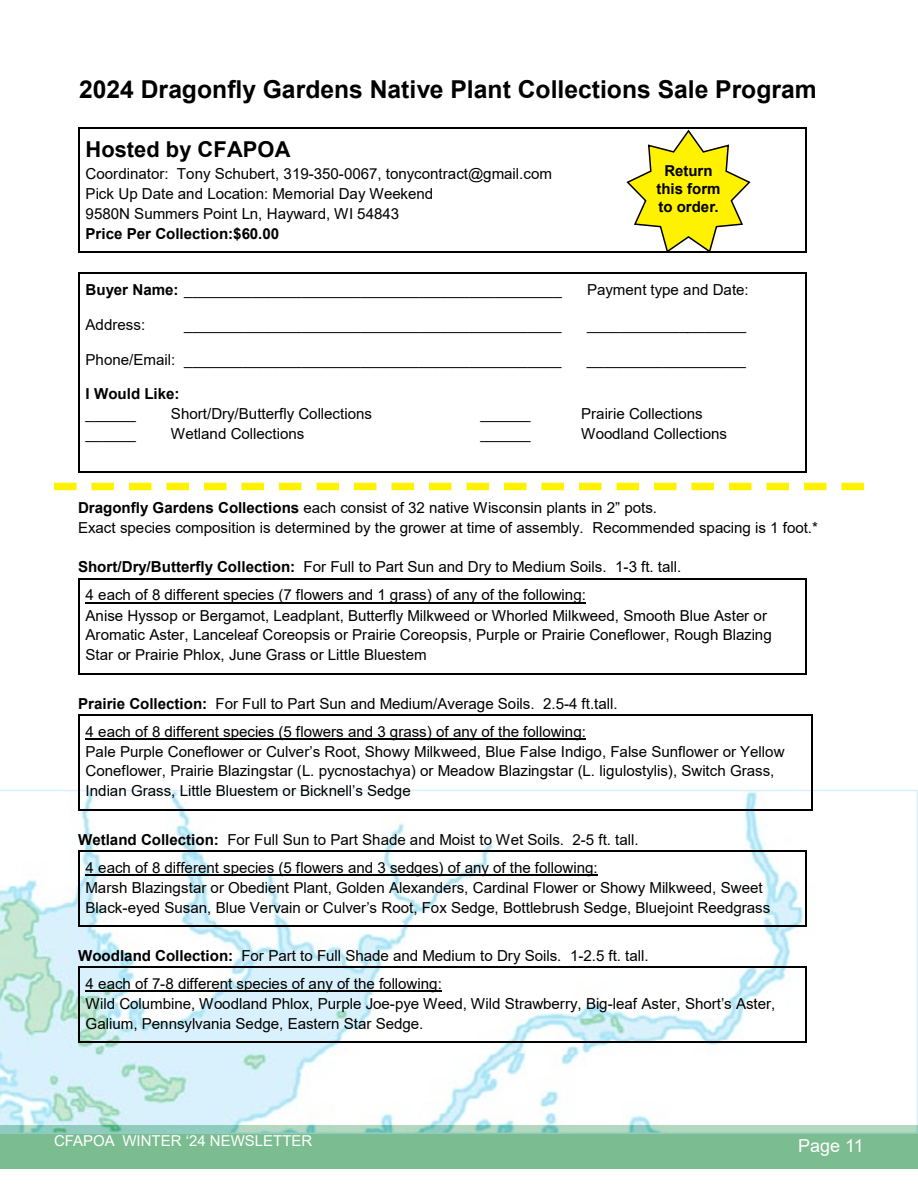
<style>
.page{position:relative;width:918px;height:1188px;background:#fff}
.page>*{position:absolute;margin:0;border:0;box-sizing:border-box;transform-origin:0 0}
.t1{font:700 24.6px "Arial";color:#000}
.t2{font:700 21.9px "Arial";color:#000}
.t3{font:18px "Arial";color:#fff}
.t4{font:15.15px/20px "Arial";color:#000}
.t5{font:700 15.15px "Arial";color:#000}
.t6{font:15px "Arial";color:#fff}
.t7{font:700 15px/18px "Arial";color:#000;text-align:center}
.s1{font-weight:700}
</style>
<div class="page">
<div style="left:0;top:1125px;width:918px;height:43px;background:#7bbc91"></div>
<svg style="left:0;top:790px;width:918px;height:344px"></svg>
<hr style="left:79px;top:128px;width:726px;height:1px;background:#000">
<svg style="left:805px;top:128px;width:2px;height:8px"></svg>
<hr style="left:78px;top:136px;width:1px;height:116px;background:#000">
<hr style="left:79px;top:252px;width:726px;height:1px;background:#000">
<hr style="left:805px;top:136px;width:2px;height:116px;background:#000">
<hr style="left:79px;top:273px;width:726px;height:1px;background:#000">
<svg style="left:805px;top:273px;width:2px;height:8px"></svg>
<hr style="left:78px;top:281px;width:1px;height:191px;background:#000">
<hr style="left:79px;top:472px;width:726px;height:1px;background:#000">
<hr style="left:805px;top:281px;width:2px;height:191px;background:#000">
<hr style="left:86px;top:602px;width:500px;height:1px;background:#000">
<hr style="left:79px;top:578px;width:726px;height:1px;background:#000">
<svg style="left:805px;top:578px;width:2px;height:8px"></svg>
<hr style="left:78px;top:586px;width:1px;height:87px;background:#000">
<hr style="left:79px;top:673px;width:726px;height:1px;background:#000">
<hr style="left:805px;top:586px;width:2px;height:87px;background:#000">
<hr style="left:86px;top:738px;width:500px;height:1px;background:#000">
<hr style="left:79px;top:714px;width:732px;height:2px;background:#000">
<svg style="left:811px;top:714px;width:2px;height:8px"></svg>
<hr style="left:78px;top:722px;width:1px;height:87px;background:#000">
<hr style="left:79px;top:809px;width:732px;height:1px;background:#000">
<hr style="left:811px;top:722px;width:2px;height:87px;background:#000">
<hr style="left:86px;top:874px;width:512px;height:1px;background:#000">
<hr style="left:79px;top:850px;width:726px;height:2px;background:#000">
<svg style="left:805px;top:850px;width:2px;height:9px"></svg>
<hr style="left:78px;top:859px;width:1px;height:66px;background:#000">
<hr style="left:79px;top:925px;width:726px;height:2px;background:#000">
<hr style="left:805px;top:859px;width:2px;height:66px;background:#000">
<hr style="left:86px;top:990px;width:356px;height:2px;background:#000">
<hr style="left:79px;top:966px;width:726px;height:2px;background:#000">
<svg style="left:805px;top:966px;width:2px;height:9px"></svg>
<hr style="left:78px;top:975px;width:1px;height:66px;background:#000">
<hr style="left:79px;top:1041px;width:726px;height:2px;background:#000">
<hr style="left:805px;top:975px;width:2px;height:66px;background:#000">
<svg style="left:625px;top:129px;width:127px;height:123px"></svg>
<svg style="left:54px;top:483px;width:810px;height:7px"></svg>
<h1 class="t1" style="left:79px;top:72px;width:739px">2024 Dragonfly Gardens Native Plant Collections Sale Program</h1>
<h2 class="t2" style="left:86px;top:133px;width:206px">Hosted by CFAPOA</h2>
<p class="t4" style="left:86px;top:164px;width:468px">Coordinator: Tony Schubert, 319-350-0067, tonycontract@gmail.com<br>Pick Up Date and Location: Memorial Day Weekend<br>9580N Summers Point Ln, Hayward, WI 54843</p>
<p class="t5" style="left:86px;top:223px;width:195px">Price Per Collection:$60.00</p>
<p class="t7" style="left:656px;top:161px;width:66px">Return this form to order.</p>
<p class="t4" style="left:86px;top:280px;width:478px"><span class="s1">Buyer Name:</span> _____________________________________________</p>
<p class="t4" style="left:587px;top:280px;width:163px">Payment type and Date:</p>
<p class="t4" style="left:86px;top:315px;width:61px">Address:</p>
<p class="t4" style="left:184px;top:315px;width:379px">_____________________________________________</p>
<p class="t4" style="left:587px;top:315px;width:161px">___________________</p>
<p class="t4" style="left:86px;top:349px;width:477px">Phone/Email: _____________________________________________</p>
<p class="t4" style="left:587px;top:349px;width:161px">___________________</p>
<p class="t5" style="left:86px;top:383px;width:95px">I Would Like:</p>
<p class="t4" style="left:86px;top:404px;width:52px">______</p>
<p class="t4" style="left:171px;top:404px;width:203px">Short/Dry/Butterfly Collections</p>
<p class="t4" style="left:581px;top:404px;width:123px">Prairie Collections</p>
<p class="t4" style="left:480px;top:404px;width:52px">______</p>
<p class="t4" style="left:86px;top:424px;width:52px">______</p>
<p class="t4" style="left:171px;top:424px;width:135px">Wetland Collections</p>
<p class="t4" style="left:480px;top:424px;width:52px">______</p>
<p class="t4" style="left:581px;top:424px;width:147px">Woodland Collections</p>
<p class="t4" style="left:78px;top:497px;width:742px"><span class="s1">Dragonfly Gardens Collections</span> each consist of 32 native Wisconsin plants in 2” pots.<br>Exact species composition is determined by the grower at time of assembly. Recommended spacing is 1 foot.*</p>
<p class="t4" style="left:86px;top:553px;width:597px;line-height:28.2px;text-indent:-8px"><span class="s1">Short/Dry/Butterfly Collection:</span> For Full to Part Sun and Dry to Medium Soils. 1-3 ft. tall.<br>4 each of 8 different species (7 flowers and 1 grass) of any of the following:</p>
<p class="t4" style="left:86px;top:605px;width:688px">Anise Hyssop or Bergamot, Leadplant, Butterfly Milkweed or Whorled Milkweed, Smooth Blue Aster or<br>Aromatic Aster, Lanceleaf Coreopsis or Prairie Coreopsis, Purple or Prairie Coneflower, Rough Blazing<br>Star or Prairie Phlox, June Grass or Little Bluestem</p>
<p class="t4" style="left:86px;top:689px;width:534px;line-height:28.2px;text-indent:-8px"><span class="s1">Prairie Collection:</span> For Full to Part Sun and Medium/Average Soils. 2.5-4 ft.tall.<br>4 each of 8 different species (5 flowers and 3 grass) of any of the following:</p>
<p class="t4" style="left:86px;top:741px;width:701px">Pale Purple Coneflower or Culver’s Root, Showy Milkweed, Blue False Indigo, False Sunflower or Yellow<br>Coneflower, Prairie Blazingstar (L. pycnostachya) or Meadow Blazingstar (L. ligulostylis), Switch Grass,<br>Indian Grass, Little Bluestem or Bicknell’s Sedge</p>
<p class="t4" style="left:86px;top:825px;width:555px;line-height:28.2px;text-indent:-8px"><span class="s1">Wetland Collection:</span> For Full Sun to Part Shade and Moist to Wet Soils. 2-5 ft. tall.<br>4 each of 8 different species (5 flowers and 3 sedges) of any of the following:</p>
<p class="t4" style="left:86px;top:877px;width:686px">Marsh Blazingstar or Obedient Plant, Golden Alexanders, Cardinal Flower or Showy Milkweed, Sweet<br>Black-eyed Susan, Blue Vervain or Culver’s Root, Fox Sedge, Bottlebrush Sedge, Bluejoint Reedgrass</p>
<p class="t4" style="left:86px;top:941px;width:565px;line-height:28.2px;text-indent:-8px"><span class="s1">Woodland Collection:</span> For Part to Full Shade and Medium to Dry Soils. 1-2.5 ft. tall.<br>4 each of 7-8 different species of any of the following:</p>
<p class="t4" style="left:86px;top:993px;width:691px">Wild Columbine, Woodland Phlox, Purple Joe-pye Weed, Wild Strawberry, Big-leaf Aster, Short’s Aster,<br>Galium, Pennsylvania Sedge, Eastern Star Sedge.</p>
<p class="t6" style="left:54px;top:1131px;width:260px">CFAPOA WINTER ‘24 NEWSLETTER</p>
<p class="t3" style="left:798px;top:1133px;width:67px">Page 11</p>
</div>
